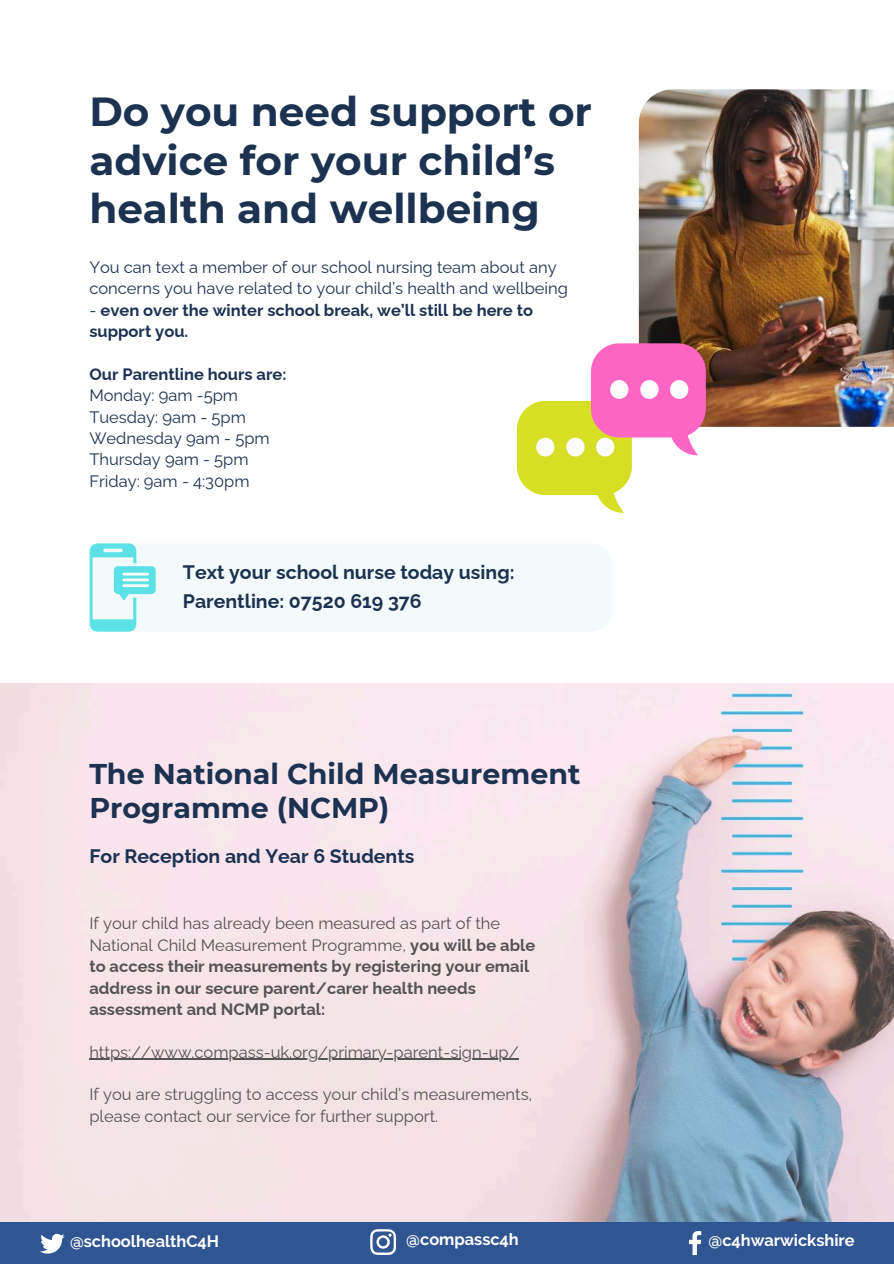
<style>
.page{position:relative;width:894px;height:1264px;background:#fff}
.page>*{position:absolute;margin:0;border:0;box-sizing:border-box;transform-origin:0 0}
.t1{font:700 40.5px/48.3px "Montserrat";color:#1d3251}
.t2{font:700 28.5px/33.8px "Montserrat";color:#1d3251}
.t3{font:700 19.5px/29.2px "Raleway";color:#1d3251}
.t4{font:700 16.5px/21.3px "Raleway";color:#545454}
.t5{font:16.5px/21.3px "Raleway";color:#1d3251}
.t6{font:16.5px/21.3px "Raleway";color:#545454}
.t7{font:700 16.5px/21.3px "Raleway";color:#1d3251}
.t8{font:700 16.35px "Raleway";color:#fff}
.s1{font-weight:400}
</style>
<div class="page">
<img style="left:0;top:683px;width:893px;height:539px">
<div style="left:0;top:1222px;width:893px;height:41px;background:#2f5592"></div>
<svg style="left:40px;top:1233px;width:24px;height:20px"></svg>
<svg style="left:689px;top:1231px;width:12px;height:23px"></svg>
<svg style="left:370px;top:1229px;width:26px;height:25px"></svg>
<img style="left:638px;top:89px;width:255px;height:338px">
<svg style="left:517px;top:343px;width:188px;height:170px"></svg>
<div style="left:89px;top:543px;width:524px;height:88px;background:#f4fafb;border-radius:23px"></div>
<svg style="left:90px;top:543px;width:66px;height:88px"></svg>
<hr style="left:89px;top:1058px;width:429px;height:1px;background:#545454">
<h1 class="t1" style="left:89px;top:88px;width:504px">Do you need support or advice for your child’s health and wellbeing</h1>
<p class="t5" style="left:89px;top:256px;width:480px">You can text a member of our school nursing team about any concerns you have related to your child’s health and wellbeing</p>
<p class="t7" style="left:89px;top:299px;width:445px"><span class="s1">-</span> even over the winter school break, we’ll still be here to support you.</p>
<p class="t7" style="left:89px;top:363px;width:198px">Our Parentline hours are:</p>
<p class="t5" style="left:89px;top:385px;width:182px">Monday: 9am -5pm<br>Tuesday: 9am - 5pm<br>Wednesday 9am - 5pm<br>Thursday 9am - 5pm<br>Friday: 9am - 4:30pm</p>
<p class="t3" style="left:183px;top:557px;width:333px">Text your school nurse today using:<br>Parentline: 07520 619 376</p>
<h2 class="t2" style="left:89px;top:757px;width:492px">The National Child Measurement<br>Programme (NCMP)</h2>
<p class="t3" style="left:89px;top:841px;width:326px">For Reception and Year 6 Students</p>
<p class="t4" style="left:89px;top:912px;width:447px"><span class="s1">If your child has already been measured as part of the National Child Measurement Programme,</span> you will be able to access their measurements by registering your email address in our secure parent/carer health needs assessment and NCMP portal:</p>
<p class="t6" style="left:89px;top:1041px;width:430px">https://www.compass-uk.org/primary-parent-sign-up/</p>
<p class="t6" style="left:89px;top:1083px;width:444px">If you are struggling to access your child’s measurements, please contact our service for further support.</p>
<p class="t8" style="left:70px;top:1231px;width:150px">@schoolhealthC4H</p>
<p class="t8" style="left:406px;top:1229px;width:114px">@compassc4h</p>
<p class="t8" style="left:708px;top:1230px;width:148px">@c4hwarwickshire</p>
</div>
